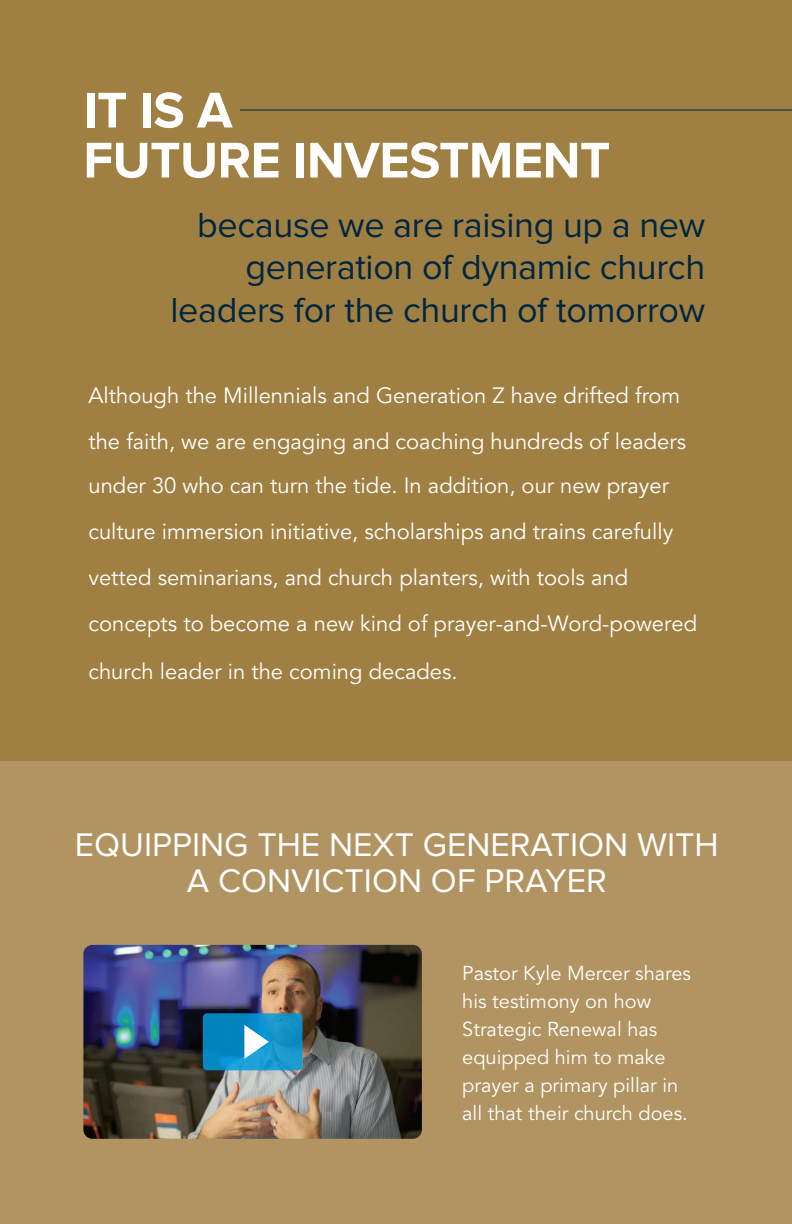
<style>
.page{position:relative;width:792px;height:1224px;background:#a08042}
.page>*{position:absolute;margin:0;border:0;box-sizing:border-box;transform-origin:0 0}
.t1{font:700 52px/50px "Proxima Nova";letter-spacing:-.01em;color:#fff}
.t2{font:36px/42px "Proxima Nova";letter-spacing:-.01em;color:#002641;text-align:right}
.t3{font:34px/36px "Proxima Nova";color:#fff;text-align:center}
.t4{font:22px/46px "Avenir";color:#fff}
.t5{font:20px/28px "Avenir";color:#fff}
</style>
<div class="page">
<div style="left:0;top:762px;width:792px;height:462px;background:#b19461"></div>
<hr style="left:240px;top:110px;width:552px;height:1px;background:#002641">
<img style="left:83px;top:945px;width:339px;height:194px">
<svg style="left:203px;top:1013px;width:99px;height:57px;background:#0d8ec5"></svg>
<svg style="left:244px;top:1025px;width:25px;height:34px"></svg>
<h1 class="t1" style="left:83px;top:86px;width:528px">IT IS A<br>FUTURE INVESTMENT</h1>
<h2 class="t2" style="left:170px;top:205px;width:536px">because we are raising up a new generation of dynamic church leaders for the church of tomorrow</h2>
<p class="t4" style="left:88px;top:373px;width:610px">Although the Millennials and Generation Z have drifted from the faith, we are engaging and coaching hundreds of leaders under 30 who can turn the tide. In addition, our new prayer culture immersion initiative, scholarships and trains carefully vetted seminarians, and church planters, with tools and concepts to become a new kind of prayer-and-Word-powered church leader in the coming decades.</p>
<h3 class="t3" style="left:75px;top:828px;width:645px">EQUIPPING THE NEXT GENERATION WITH<br>A CONVICTION OF PRAYER</h3>
<p class="t5" style="left:462px;top:960px;width:230px">Pastor Kyle Mercer shares his testimony on how<br>Strategic Renewal has equipped him to make prayer a primary pillar in all that their church does.</p>
</div>
